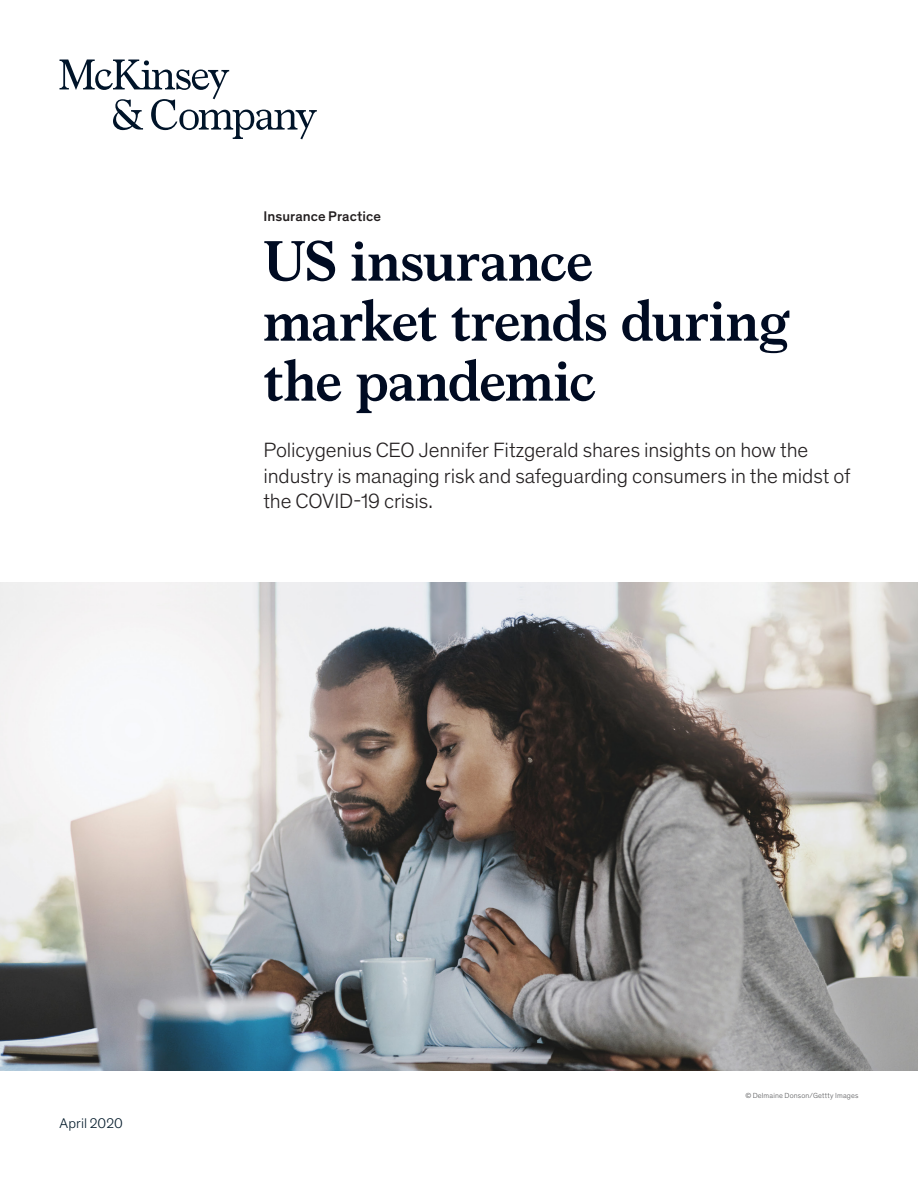
<style>
.page{position:relative;width:918px;height:1188px;background:#fff}
.page>*{position:absolute;margin:0;border:0;box-sizing:border-box;transform-origin:0 0}
.Title_of_article-dee{font:700 57px/60px "Bower";letter-spacing:-.01em;color:#000b22}
.Standfirst-Dek_Thein{font:300 21px/25.5px "Theinhardt Pan";letter-spacing:-.005em;color:#231f20}
.Eyebrow{font:500 14.25px "Theinhardt Pan";letter-spacing:.005em;color:#231f20}
.Cover_date_-_Deep_bl{font:300 14.25px "Theinhardt Pan";letter-spacing:.005em;color:#051c2c}
.Art_Photo_credit{font:300 7.5px "Theinhardt Pan";letter-spacing:.025em;color:#57585a}
</style>
<div class="page">
<img style="left:0;top:582px;width:918px;height:488px">
<svg style="left:60px;top:60px;width:257px;height:79px"></svg>
<p class="Eyebrow" style="left:264px;top:205px;width:119px">Insurance Practice</p>
<p class="Title_of_article-dee" style="left:264px;top:227px;width:528px">US insurance<br>market trends during the pandemic</p>
<p class="Standfirst-Dek_Thein" style="left:264px;top:436px;width:589px">Policygenius CEO Jennifer Fitzgerald shares insights on how the industry is managing risk and safeguarding consumers in the midst of the COVID-19 crisis.</p>
<p class="Cover_date_-_Deep_bl" style="left:60px;top:1114px;width:65px">April 2020</p>
<p class="Art_Photo_credit" style="left:745px;top:1090px;width:115px">© Delmaine Donson/Gettty Images</p>
</div>
